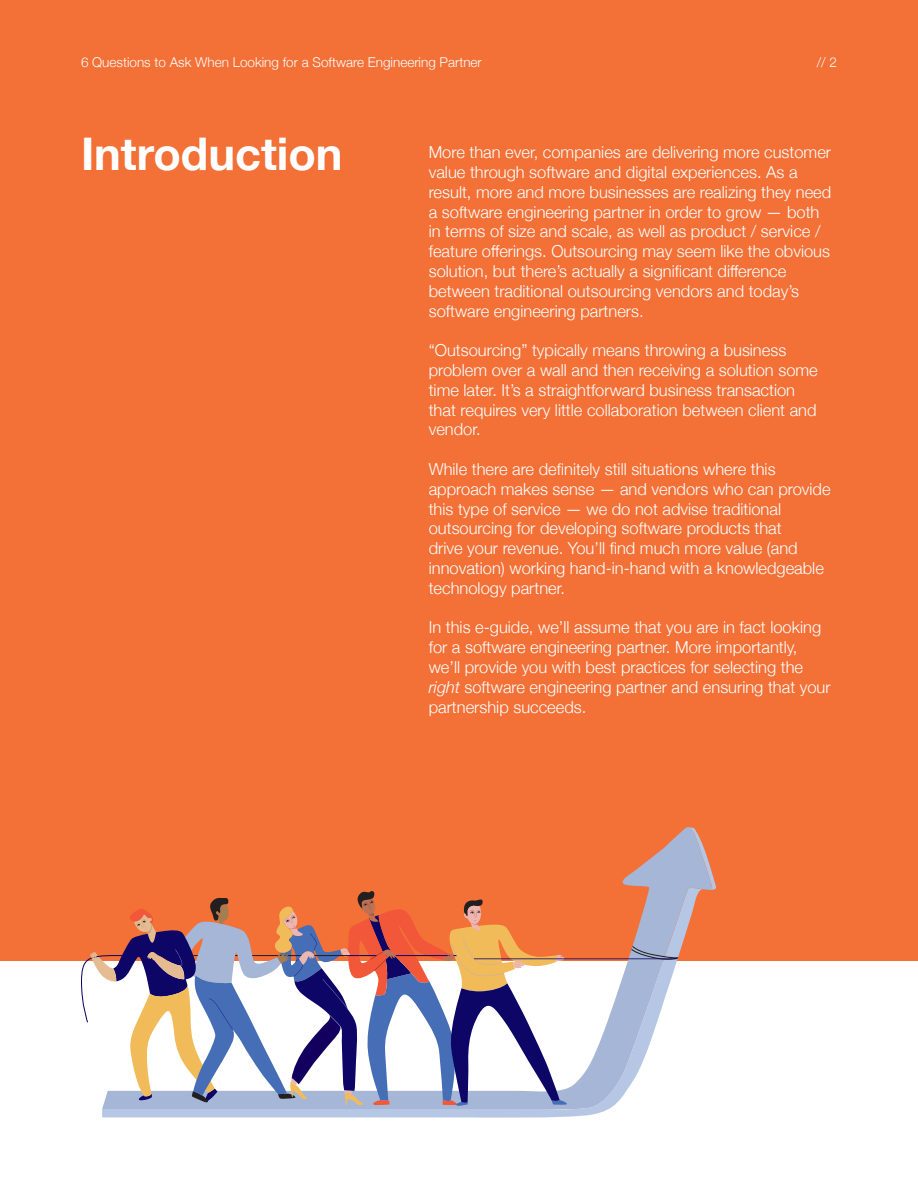
<style>
.page{position:relative;width:918px;height:1188px;background:#fff}
.page>*{position:absolute;margin:0;border:0;box-sizing:border-box;transform-origin:0 0}
.t1{font:700 45px "Helvetica Neue";color:#fff}
.t2{font:300 16.5px/19.8px "Helvetica Neue";color:#fff}
.t3{font:300 13.5px "Helvetica Neue";color:#fff}
.s1{font-style:italic}
</style>
<div class="page">
<div style="left:0;top:0;width:918px;height:960px;background:#f37037"></div>
<svg style="left:712px;top:873px;width:5px;height:17px"></svg>
<svg style="left:102px;top:1109px;width:506px;height:9px;background:#bbcbe7"></svg>
<svg style="left:102px;top:827px;width:610px;height:282px"></svg>
<svg style="left:81px;top:891px;width:597px;height:215px"></svg>
<p class="t3" style="left:81px;top:51px;width:402px">6 Questions to Ask When Looking for a Software Engineering Partner</p>
<p class="t3" style="left:817px;top:51px;width:22px">// 2</p>
<h1 class="t1" style="left:81px;top:119px;width:263px">Introduction</h1>
<p class="t2" style="left:429px;top:141px;width:404px">More than ever, companies are delivering more customer value through software and digital experiences. As a result, more and more businesses are realizing they need a software engineering partner in order to grow — both in terms of size and scale, as well as product / service / feature offerings. Outsourcing may seem like the obvious solution, but there’s actually a significant difference between traditional outsourcing vendors and today’s software engineering partners.</p>
<p class="t2" style="left:429px;top:339px;width:391px">“Outsourcing” typically means throwing a business problem over a wall and then receiving a solution some time later. It’s a straightforward business transaction that requires very little collaboration between client and vendor.</p>
<p class="t2" style="left:429px;top:458px;width:403px">While there are definitely still situations where this approach makes sense — and vendors who can provide this type of service — we do not advise traditional outsourcing for developing software products that<br>drive your revenue. You’ll find much more value (and innovation) working hand-in-hand with a knowledgeable technology partner.</p>
<p class="t2" style="left:429px;top:616px;width:403px">In this e-guide, we’ll assume that you are in fact looking for a software engineering partner. More importantly, we’ll provide you with best practices for selecting the <span class="s1">right</span> software engineering partner and ensuring that your partnership succeeds.</p>
</div>
